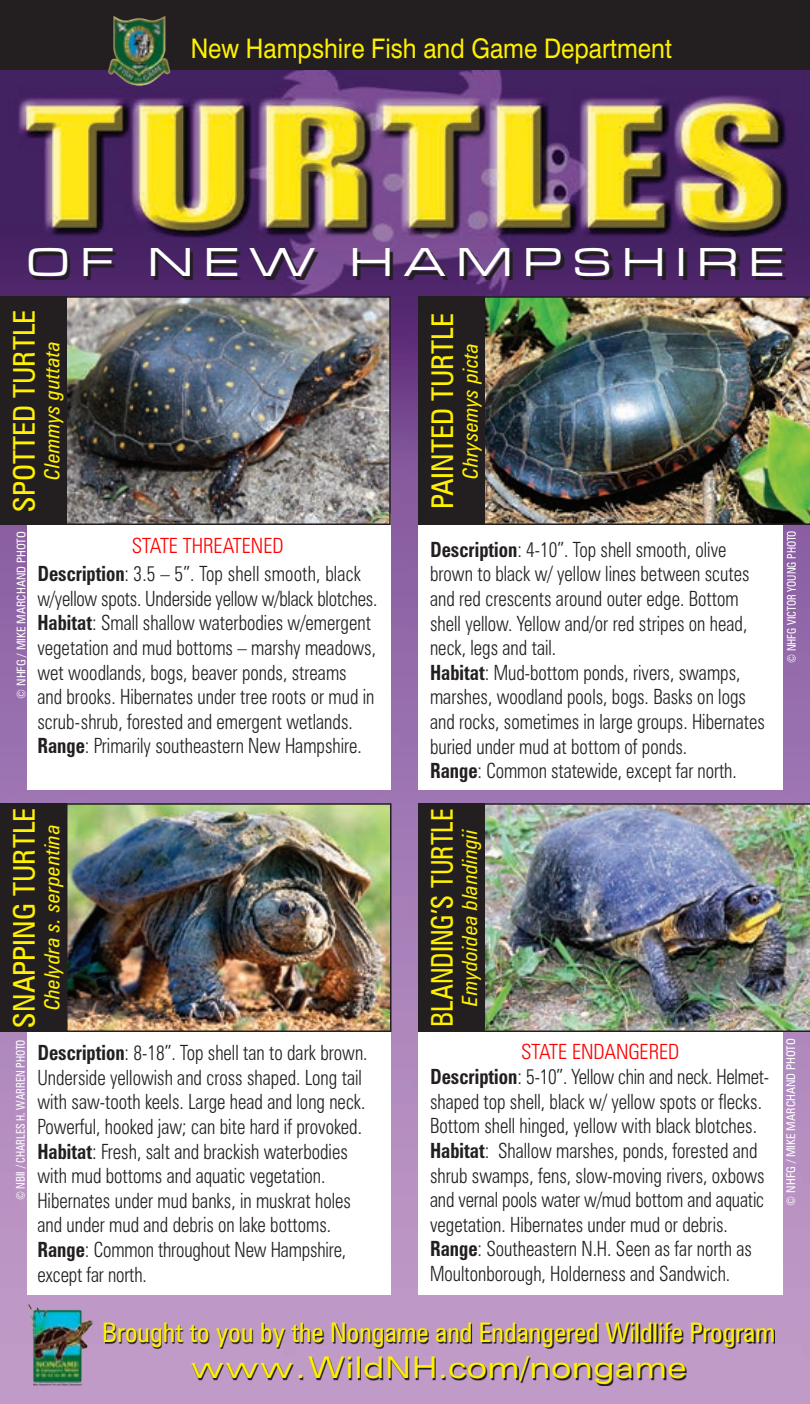
<style>
.page{position:relative;width:810px;height:1404px;background:#fff}
.page>*{position:absolute;margin:0;border:0;box-sizing:border-box;transform-origin:0 0}
.t1{font:42px "Microgramma D Medi Exte";letter-spacing:.27em;color:#fff;scale:1.1 1}
.Photo_Credit{font:condensed 30px "Zurich BT";color:#fff101}
.Body_text{font:expanded 30px "Zurich BT";color:#fff101}
.Photo_Credit-2{font:condensed 30px "Zurich BT";color:#fff101;scale:.9 1}
.Body_text-2{font:condensed 27px "Zurich BT";color:#fff101}
.Body_text-3{font:27px "Swiss 721 BT";color:#fff101;scale:.9 1}
.Body_text-4{font:300 condensed 21px/24.6px "Zurich BT";color:#231f20;scale:.9 1}
.Subhead_1{font:italic condensed 21px "Zurich BT";letter-spacing:.02em;color:#fff101}
.Body_text-5{font:300 condensed 21px "Zurich BT";color:#f00}
.Photo_Credit-3{font:condensed 12px "Zurich BT";color:#fff;scale:.9 1}
.Photo_Credit-4{font:condensed 12px "Zurich BT";color:#fff}
.s1{font-weight:700}
</style>
<div class="page">
<img style="left:0;top:69px;width:810px;height:1335px">
<div style="left:418px;top:1025px;width:365px;height:269px;background:#fff"></div>
<div style="left:27px;top:1025px;width:364px;height:269px;background:#fff"></div>
<div style="left:418px;top:514px;width:365px;height:276px;background:#fff"></div>
<div style="left:27px;top:514px;width:364px;height:276px;background:#fff"></div>
<div style="left:0;top:0;width:810px;height:69px;background:#231f20"></div>
<svg style="left:105px;top:1324px;width:670px;height:62px;background:#a686ab"></svg>
<img style="left:485px;top:296px;width:325px;height:229px">
<div style="left:418px;top:296px;width:67px;height:229px;background:#231f20"></div>
<img style="left:69px;top:806px;width:320px;height:223px">
<div style="left:66px;top:803px;width:326px;height:229px;border:2px solid #231f20"></div>
<img style="left:485px;top:803px;width:325px;height:229px">
<div style="left:418px;top:803px;width:67px;height:229px;background:#231f20"></div>
<svg style="left:32px;top:252px;width:754px;height:28px;background:#47285c"></svg>
<img style="left:27px;top:1302px;width:66px;height:84px">
<div style="left:0;top:803px;width:67px;height:229px;background:#231f20"></div>
<img style="left:67px;top:299px;width:321px;height:223px">
<div style="left:62px;top:296px;width:329px;height:229px;border:2px solid #231f20"></div>
<div style="left:0;top:296px;width:67px;height:229px;background:#231f20"></div>
<img style="left:107px;top:15px;width:65px;height:72px">
<p class="Body_text-3" style="left:191px;top:32px;width:536px">New Hampshire Fish and Game Department</p>
<p class="t1" style="left:27px;top:236px;width:689px">OF NEW HAMPSHIRE</p>
<p class="Photo_Credit" style="left:6px;top:512px;width:203px;rotate:-90deg">SPOTTED TURTLE</p>
<p class="Subhead_1" style="left:39px;top:480px;width:140px;rotate:-90deg">Clemmys guttata</p>
<p class="Photo_Credit-4" style="left:14px;top:699px;width:169px;rotate:-90deg">© NHFG / MIKE MARCHAND PHOTO</p>
<p class="Body_text-5" style="left:132px;top:533px;width:153px">STATE THREATENED</p>
<p class="Body_text-4" style="left:37px;top:561px;width:361px"><span class="s1">Description</span>: 3.5 – 5”. Top shell smooth, black</p>
<p class="Body_text-4" style="left:37px;top:586px;width:379px">w/yellow spots. Underside yellow w/black blotches.</p>
<p class="Body_text-4" style="left:37px;top:610px;width:378px"><span class="s1">Habitat</span>: Small shallow waterbodies w/emergent vegetation and mud bottoms – marshy meadows, wet woodlands, bogs, beaver ponds, streams and brooks. Hibernates under tree roots or mud in scrub-shrub, forested and emergent wetlands.</p>
<p class="Body_text-4" style="left:37px;top:733px;width:362px"><span class="s1">Range</span>: Primarily southeastern New Hampshire.</p>
<p class="Photo_Credit" style="left:6px;top:1028px;width:221px;rotate:-90deg">SNAPPING TURTLE</p>
<p class="Subhead_1" style="left:39px;top:1010px;width:187px;rotate:-90deg">Chelydra s. serpentina</p>
<p class="Photo_Credit-3" style="left:13px;top:1200px;width:180px;rotate:-90deg">© NBII / CHARLES H. WARREN PHOTO</p>
<p class="Body_text-4" style="left:37px;top:1040px;width:368px"><span class="s1">Description</span>: 8-18”. Top shell tan to dark brown.<br>Underside yellowish and cross shaped. Long tail with saw-tooth keels. Large head and long neck.<br>Powerful, hooked jaw; can bite hard if provoked.</p>
<p class="Body_text-4" style="left:37px;top:1139px;width:350px"><span class="s1">Habitat</span>: Fresh, salt and brackish waterbodies with mud bottoms and aquatic vegetation.<br>Hibernates under mud banks, in muskrat holes and under mud and debris on lake bottoms.</p>
<p class="Body_text-4" style="left:37px;top:1237px;width:345px"><span class="s1">Range</span>: Common throughout New Hampshire, except far north.</p>
<p class="Photo_Credit" style="left:424px;top:509px;width:198px;rotate:-90deg">PAINTED TURTLE</p>
<p class="Subhead_1" style="left:457px;top:479px;width:138px;rotate:-90deg">Chrysemys picta</p>
<p class="Body_text-4" style="left:430px;top:537px;width:357px"><span class="s1">Description</span>: 4-10”. Top shell smooth, olive brown to black w/ yellow lines between scutes and red crescents around outer edge. Bottom shell yellow. Yellow and/or red stripes on head, neck, legs and tail.</p>
<p class="Body_text-4" style="left:430px;top:660px;width:374px"><span class="s1">Habitat</span>: Mud-bottom ponds, rivers, swamps, marshes, woodland pools, bogs. Basks on logs and rocks, sometimes in large groups. Hibernates buried under mud at bottom of ponds.</p>
<p class="Body_text-4" style="left:430px;top:758px;width:342px"><span class="s1">Range</span>: Common statewide, except far north.</p>
<p class="Photo_Credit-2" style="left:424px;top:1027px;width:244px;rotate:-90deg">BLANDING’S TURTLE</p>
<p class="Subhead_1" style="left:457px;top:1006px;width:178px;rotate:-90deg">Emydoidea blandingii</p>
<p class="Body_text-5" style="left:521px;top:1039px;width:160px">STATE ENDANGERED</p>
<p class="Body_text-4" style="left:430px;top:1064px;width:378px"><span class="s1">Description</span>: 5-10”. Yellow chin and neck. Helmet&shy;shaped top shell, black w/ yellow spots or flecks.<br>Bottom shell hinged, yellow with black blotches.</p>
<p class="Body_text-4" style="left:430px;top:1138px;width:365px"><span class="s1">Habitat</span>: Shallow marshes, ponds, forested and</p>
<p class="Body_text-4" style="left:430px;top:1163px;width:373px">shrub swamps, fens, slow-moving rivers, oxbows</p>
<p class="Body_text-4" style="left:430px;top:1187px;width:373px">and vernal pools water w/mud bottom and aquatic vegetation. Hibernates under mud or debris.</p>
<p class="Body_text-4" style="left:430px;top:1236px;width:359px"><span class="s1">Range</span>: Southeastern N.H. Seen as far north as<br>Moultonborough, Holderness and Sandwich.</p>
<p class="Photo_Credit-3" style="left:784px;top:663px;width:149px;rotate:-90deg">© NHFG VICTOR YOUNG PHOTO</p>
<p class="Photo_Credit-4" style="left:784px;top:1206px;width:169px;rotate:-90deg">© NHFG / MIKE MARCHAND PHOTO</p>
<p class="Body_text-2" style="left:102px;top:1316px;width:674px">Brought to you by the Nongame and Endangered Wildlife Program</p>
<p class="Body_text" style="left:191px;top:1350px;width:497px">www.WildNH.com/nongame</p>
</div>
